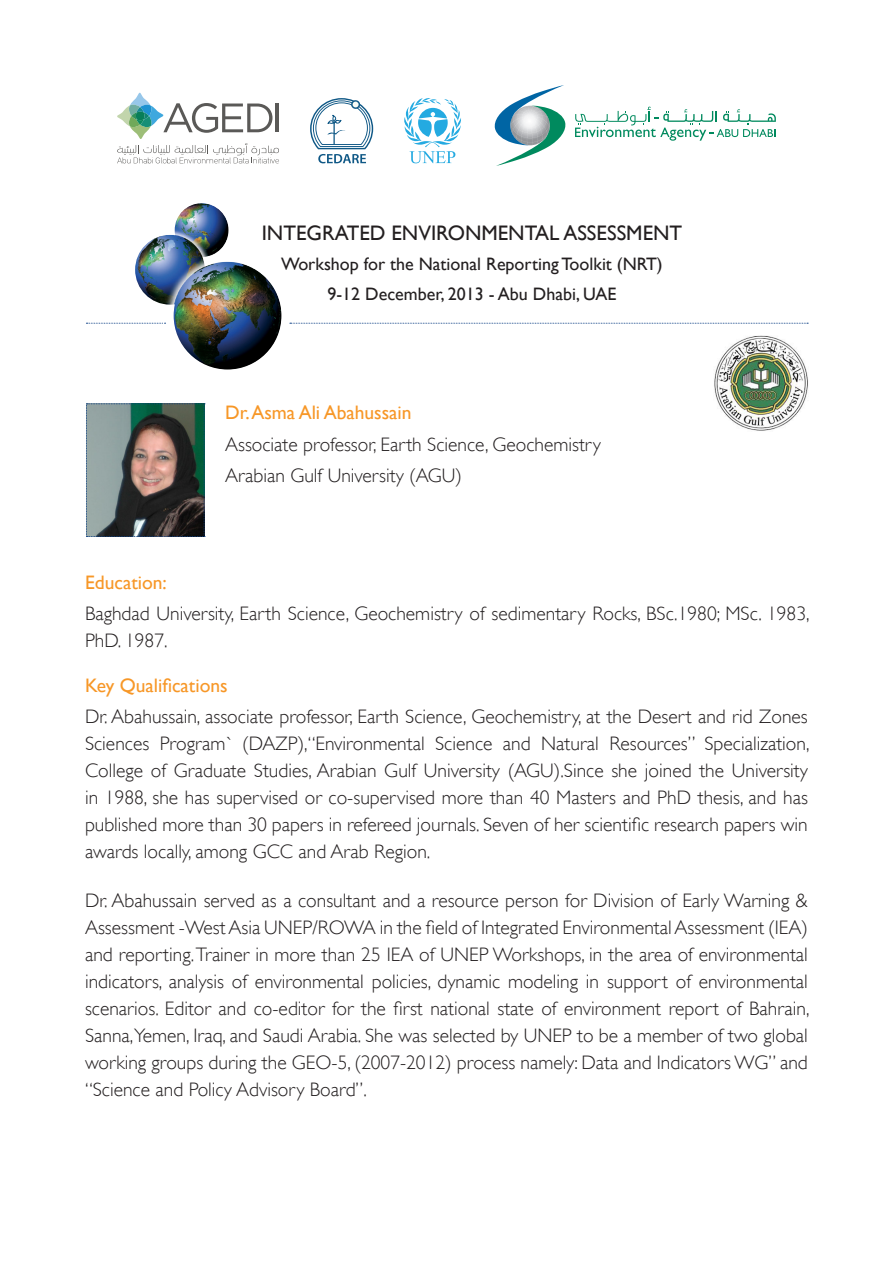
<style>
.page{position:relative;width:893px;height:1263px;background:#fff}
.page>*{position:absolute;margin:0;border:0;box-sizing:border-box;transform-origin:0 0}
.t1{font:21px "Gill Sans";color:#231f20}
.t2{font:300 19.5px/27px "Gill Sans";color:#231f20;text-align:justify}
.t3{font:19.5px "Gill Sans";color:#f79727}
.t4{font:18px "Gill Sans";color:#231f20}
</style>
<div class="page">
<img style="left:135px;top:203px;width:146px;height:166px">
<svg style="left:117px;top:93px;width:162px;height:70px"></svg>
<svg style="left:404px;top:98px;width:57px;height:65px"></svg>
<svg style="left:310px;top:98px;width:63px;height:65px"></svg>
<svg style="left:494px;top:85px;width:72px;height:81px"></svg>
<svg style="left:575px;top:107px;width:201px;height:34px"></svg>
<svg style="left:290px;top:323px;width:518px;height:1px"></svg>
<svg style="left:86px;top:323px;width:80px;height:1px"></svg>
<img style="left:86px;top:403px;width:119px;height:134px">
<img style="left:714px;top:336px;width:94px;height:95px">
<p class="t1" style="left:262px;top:220px;width:422px">INTEGRATED ENVIRONMENTAL ASSESSMENT</p>
<p class="t4" style="left:281px;top:253px;width:383px">Workshop for the National Reporting Toolkit (NRT)</p>
<p class="t4" style="left:327px;top:283px;width:291px">9-12 December, 2013 - Abu Dhabi, UAE</p>
<p class="t3" style="left:225px;top:401px;width:188px">Dr. Asma Ali Abahussain</p>
<p class="t2" style="left:225px;top:430px;width:377px">Associate professor, Earth Science, Geochemistry</p>
<p class="t2" style="left:225px;top:461px;width:238px">Arabian Gulf University (AGU)</p>
<p class="t3" style="left:85px;top:571px;width:83px">Education:</p>
<p class="t2" style="left:85px;top:599px;width:726px">Baghdad University, Earth Science, Geochemistry of sedimentary Rocks, BSc.1980; MSc. 1983,<br>PhD. 1987.</p>
<p class="t3" style="left:85px;top:674px;width:144px">Key Qualifications</p>
<p class="t2" style="left:85px;top:702px;width:726px">Dr. Abahussain, associate professor, Earth Science, Geochemistry, at the Desert and rid Zones Sciences Program` (DAZP),“Environmental Science and Natural Resources” Specialization, College of Graduate Studies, Arabian Gulf University (AGU).Since she joined the University in 1988, she has supervised or co-supervised more than 40 Masters and PhD thesis, and has published more than 30 papers in refereed journals. Seven of her scientific research papers win awards locally, among GCC and Arab Region.</p>
<p class="t2" style="left:85px;top:886px;width:726px">Dr. Abahussain served as a consultant and a resource person for Division of Early Warning &amp; Assessment -West Asia UNEP/ROWA in the field of Integrated Environmental Assessment (IEA) and reporting. Trainer in more than 25 IEA of UNEP Workshops, in the area of environmental indicators, analysis of environmental policies, dynamic modeling in support of environmental scenarios. Editor and co-editor for the first national state of environment report of Bahrain, Sanna,Yemen, Iraq, and Saudi Arabia. She was selected by UNEP to be a member of two global working groups during the GEO-5, (2007-2012) process namely: Data and Indicators WG” and “Science and Policy Advisory Board”.</p>
</div>
